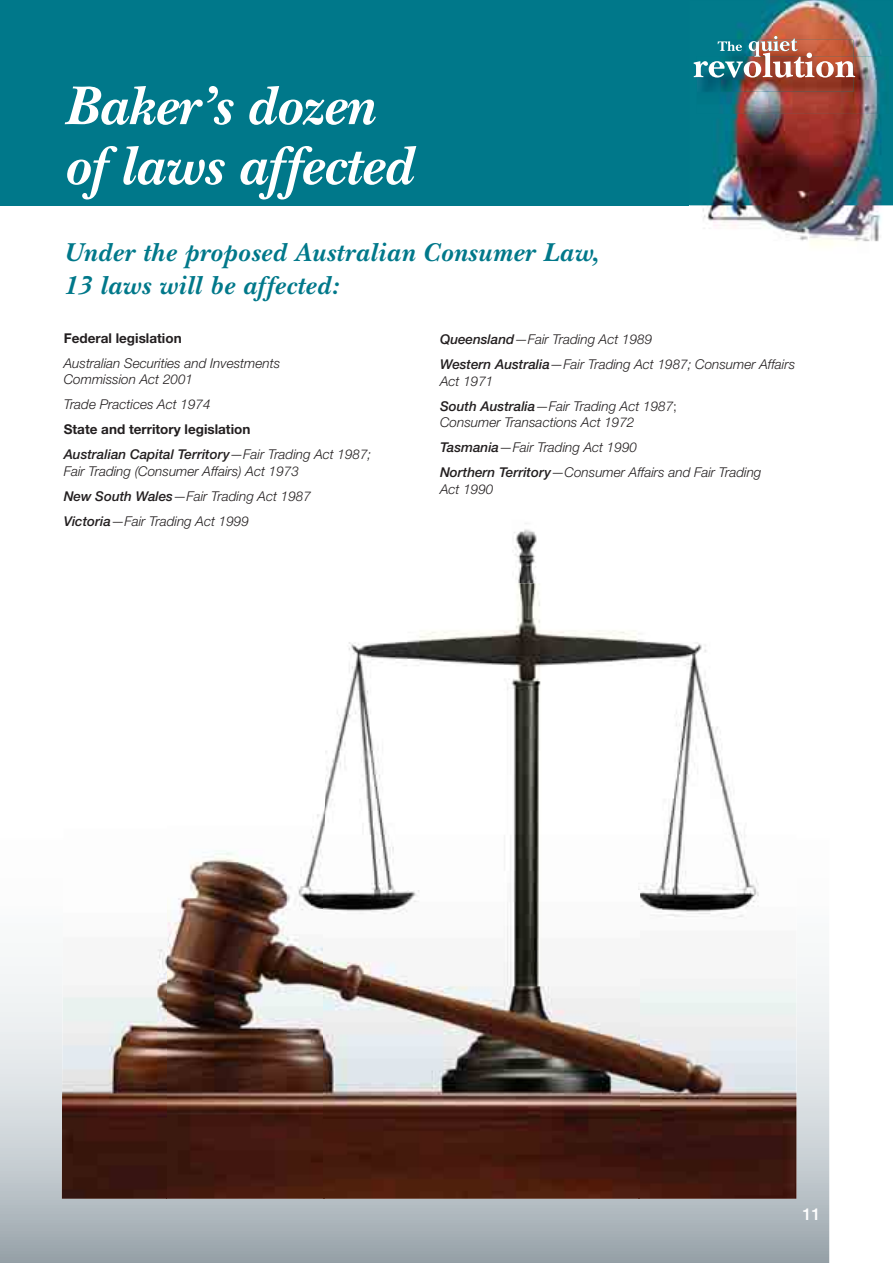
<style>
.page{position:relative;width:893px;height:1263px;background:#fff}
.page>*{position:absolute;margin:0;border:0;box-sizing:border-box;transform-origin:0 0}
.t1{font:italic 700 57px/60px "New Baskerville Std";color:#fff}
.t2{font:italic 700 27px/33px "New Baskerville Std";letter-spacing:.025em;color:#00788a}
.t3{font:500 16.5px "Helvetica Neue LT Std";color:#fff}
.t4{font:italic 300 13.5px/25px "Helvetica Neue LT Std";color:#231f20}
.t5{font:700 13.5px/25px "Helvetica Neue LT Std";color:#231f20}
.s1{font-weight:500;font-style:italic}
.s2{font-weight:300}
.s3{font-weight:300;font-style:italic}
.s4{font-weight:500}
.s5{font-style:normal}
</style>
<div class="page">
<svg style="left:0;top:966px;width:829px;height:297px;background:#b5bec3"></svg>
<div style="left:0;top:0;width:893px;height:205px;background:#00788a"></div>
<img style="left:514px;top:523px;width:23px;height:60px">
<img style="left:324px;top:583px;width:473px;height:616px">
<img style="left:167px;top:811px;width:157px;height:388px">
<img style="left:62px;top:949px;width:105px;height:250px">
<img style="left:689px;top:0;width:204px;height:246px">
<img style="left:697px;top:56px;width:196px;height:58px">
<img style="left:694px;top:36px;width:161px;height:42px">
<h1 class="t1" style="left:64px;top:81px;width:350px">Baker’s dozen of laws affected</h1>
<h2 class="t2" style="left:64px;top:238px;width:536px">Under the proposed Australian Consumer Law,<br>13 laws will be affected:</h2>
<p class="t5" style="left:64px;top:327px;width:119px">Federal legislation</p>
<p class="t4" style="left:64px;top:356px;width:218px;line-height:16.5px">Australian Securities and Investments<br>Commission Act 2001</p>
<p class="t4" style="left:64px;top:393px;width:148px">Trade Practices Act 1974</p>
<p class="t5" style="left:64px;top:418px;width:309px">State and territory legislation<br><span class="s1">Australian Capital Territory</span><span class="s2">—</span><span class="s3">Fair Trading Act 1987;</span></p>
<p class="t4" style="left:64px;top:460px;width:249px">Fair Trading (Consumer Affairs) Act 1973<br><span class="s4">New South Wales</span><span class="s5">—</span>Fair Trading Act 1987<br><span class="s4">Victoria</span><span class="s5">—</span>Fair Trading Act 1999</p>
<p class="t4" style="left:440px;top:328px;width:357px"><span class="s4">Queensland</span><span class="s5">—</span>Fair Trading Act 1989<br><span class="s4">Western Australia</span><span class="s5">—</span>Fair Trading Act 1987; Consumer Affairs</p>
<p class="t4" style="left:440px;top:370px;width:238px">Act 1971<br><span class="s4">South Australia</span><span class="s5">—</span>Fair Trading Act 1987<span class="s5">;</span></p>
<p class="t4" style="left:440px;top:411px;width:323px">Consumer Transactions Act 1972<br><span class="s4">Tasmania</span><span class="s5">—</span>Fair Trading Act 1990<br><span class="s4">Northern Territory</span><span class="s5">—</span>Consumer Affairs and Fair Trading</p>
<p class="t4" style="left:440px;top:478px;width:55px">Act 1990</p>
<p class="t3" style="left:802px;top:1208px;width:20px">11</p>
</div>
